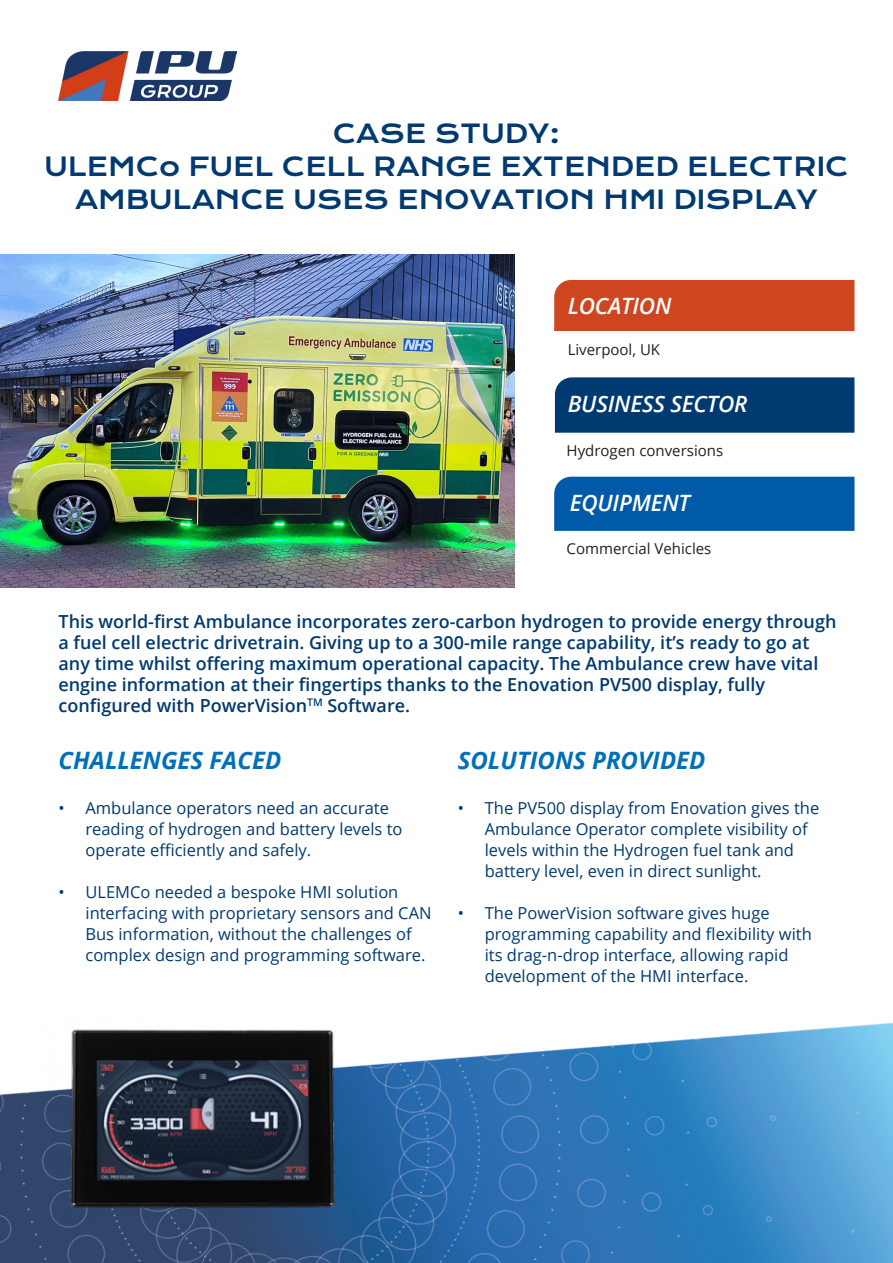
<style>
.page{position:relative;width:893px;height:1263px;background:#fff}
.page>*{position:absolute;margin:0;border:0;box-sizing:border-box;transform-origin:0 0}
.t1{font:25.5px/33px "Krona One";color:#003a70;text-align:center}
.t2{font:italic 700 24px "Open Sans";color:#006fb9}
.Reverse_Heading{font:italic 600 22.5px "Open Sans";letter-spacing:-.01em;color:#fff}
.t3{font:600 18px/21px "Open Sans";color:#003a70}
.t4{font:16.5px/21px "Open Sans";color:#003a70}
.t5{font:15px "Open Sans";color:#231f20}
</style>
<div class="page">
<img style="left:0;top:1022px;width:893px;height:241px">
<img style="left:58px;top:52px;width:178px;height:49px">
<img style="left:0;top:254px;width:514px;height:333px">
<img style="left:43px;top:1022px;width:332px;height:204px">
<div style="left:554px;top:280px;width:300px;height:51px;background:#cf4520"></div>
<div style="left:555px;top:377px;width:299px;height:56px;background:#003a70"></div>
<div style="left:554px;top:477px;width:300px;height:54px;background:#005aa7"></div>
<p class="t1" style="left:44px;top:117px;width:806px">CASE STUDY:<br>ULEMCo FUEL CELL RANGE EXTENDED ELECTRIC<br>AMBULANCE USES ENOVATION HMI DISPLAY</p>
<p class="Reverse_Heading" style="left:568px;top:291px;width:105px">LOCATION</p>
<p class="t5" style="left:568px;top:339px;width:94px">Liverpool, UK</p>
<p class="Reverse_Heading" style="left:568px;top:389px;width:181px">BUSINESS SECTOR</p>
<p class="t5" style="left:567px;top:440px;width:158px">Hydrogen conversions</p>
<p class="Reverse_Heading" style="left:570px;top:488px;width:122px">EQUIPMENT</p>
<p class="Reverse_Heading" style="left:572px;top:493px;width:43px">SIZE</p>
<p class="t5" style="left:567px;top:538px;width:146px">Commercial Vehicles</p>
<p class="t3" style="left:58px;top:610px;width:779px">This world-first Ambulance incorporates zero-carbon hydrogen to provide energy through a fuel cell electric drivetrain. Giving up to a 300-mile range capability, it’s ready to go at any time whilst offering maximum operational capacity. The Ambulance crew have vital engine information at their fingertips thanks to the Enovation PV500 display, fully configured with PowerVision<sup>TM</sup> Software.</p>
<p class="t2" style="left:58px;top:743px;width:224px">CHALLENGES FACED</p>
<p class="t4" style="left:85px;top:797px;width:319px;text-indent:-27px">• Ambulance operators need an accurate reading of hydrogen and battery levels to operate efficiently and safely.</p>
<p class="t4" style="left:85px;top:881px;width:348px;text-indent:-27px">• ULEMCo needed a bespoke HMI solution interfacing with proprietary sensors and CAN Bus information, without the challenges of complex design and programming software.</p>
<p class="t2" style="left:458px;top:743px;width:249px">SOLUTIONS PROVIDED</p>
<p class="t4" style="left:485px;top:797px;width:336px;text-indent:-27px">• The PV500 display from Enovation gives the Ambulance Operator complete visibility of levels within the Hydrogen fuel tank and battery level, even in direct sunlight.</p>
<p class="t4" style="left:485px;top:902px;width:329px;text-indent:-27px">• The PowerVision software gives huge programming capability and flexibility with its drag-n-drop interface, allowing rapid development of the HMI interface.</p>
</div>
